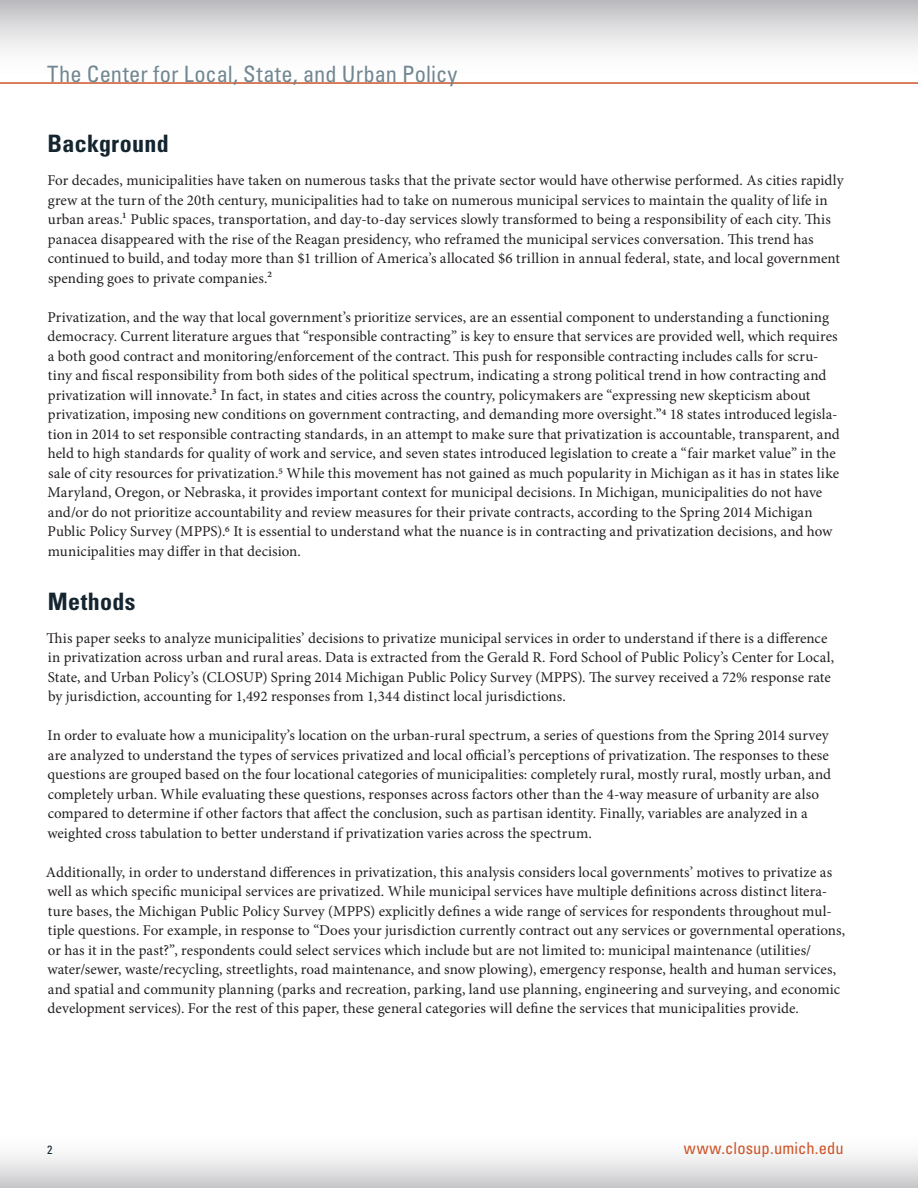
<style>
.page{position:relative;width:918px;height:1188px;background:#fff}
.page>*{position:absolute;margin:0;border:0;box-sizing:border-box;transform-origin:0 0}
.sub_title{font:700 condensed 24px "Univers LT Std";letter-spacing:.01em;color:#14252f}
.t1{font:condensed 22.5px "Univers LT Std";letter-spacing:.005em;color:#718791}
.t2{font:condensed 16.5px "Univers LT Std";letter-spacing:.01em;color:#ce5327}
.t3{font:15px/19.5px "Minion Pro";letter-spacing:.005em;color:#231f20}
.t4{font:condensed 12px "Univers LT Std";color:#14252f}
</style>
<div class="page">
<div style="left:0;top:1127px;width:918px;height:61px;background:linear-gradient(to bottom,#fff,#cfcfd1)"></div>
<div style="left:0;top:0;width:918px;height:84px;background:linear-gradient(to bottom,#c3c3c6,#fff)"></div>
<hr style="left:0;top:82px;width:918px;height:2px;background:#ce5327">
<h2 class="t1" style="left:47px;top:59px;width:412px">The Center for Local, State, and Urban Policy</h2>
<p class="sub_title" style="left:48px;top:129px;width:123px">Background</p>
<p class="t3" style="left:47px;top:171px;width:798px">For decades, municipalities have taken on numerous tasks that the private sector would have otherwise performed. As cities rapidly grew at the turn of the 20th century, municipalities had to take on numerous municipal services to maintain the quality of life in urban areas.1 Public spaces, transportation, and day-to-day services slowly transformed to being a responsibility of each city. This panacea disappeared with the rise of the Reagan presidency, who reframed the municipal services conversation. This trend has continued to build, and today more than $1 trillion of America’s allocated $6 trillion in annual federal, state, and local government spending goes to private companies.2</p>
<p class="t3" style="left:47px;top:307px;width:794px">Privatization, and the way that local government’s prioritize services, are an essential component to understanding a functioning democracy. Current literature argues that “responsible contracting” is key to ensure that services are provided well, which requires a both good contract and monitoring/enforcement of the contract. This push for responsible contracting includes calls for scru&shy;tiny and fiscal responsibility from both sides of the political spectrum, indicating a strong political trend in how contracting and privatization will innovate.3 In fact, in states and cities across the country, policymakers are “expressing new skepticism about privatization, imposing new conditions on government contracting, and demanding more oversight.”4 18 states introduced legisla&shy;tion in 2014 to set responsible contracting standards, in an attempt to make sure that privatization is accountable, transparent, and held to high standards for quality of work and service, and seven states introduced legislation to create a “fair market value” in the sale of city resources for privatization.5 While this movement has not gained as much popularity in Michigan as it has in states like Maryland, Oregon, or Nebraska, it provides important context for municipal decisions. In Michigan, municipalities do not have and/or do not prioritize accountability and review measures for their private contracts, according to the Spring 2014 Michigan Public Policy Survey (MPPS).6 It is essential to understand what the nuance is in contracting and privatization decisions, and how municipalities may differ in that decision.</p>
<p class="sub_title" style="left:48px;top:587px;width:89px">Methods</p>
<p class="t3" style="left:46px;top:628px;width:789px">This paper seeks to analyze municipalities’ decisions to privatize municipal services in order to understand if there is a difference in privatization across urban and rural areas. Data is extracted from the Gerald R. Ford School of Public Policy’s Center for Local, State, and Urban Policy’s (CLOSUP) Spring 2014 Michigan Public Policy Survey (MPPS). The survey received a 72% response rate by jurisdiction, accounting for 1,492 responses from 1,344 distinct local jurisdictions.</p>
<p class="t3" style="left:47px;top:726px;width:785px">In order to evaluate how a municipality’s location on the urban-rural spectrum, a series of questions from the Spring 2014 survey are analyzed to understand the types of services privatized and local official’s perceptions of privatization. The responses to these questions are grouped based on the four locational categories of municipalities: completely rural, mostly rural, mostly urban, and completely urban. While evaluating these questions, responses across factors other than the 4-way measure of urbanity are also compared to determine if other factors that affect the conclusion, such as partisan identity. Finally, variables are analyzed in a weighted cross tabulation to better understand if privatization varies across the spectrum.</p>
<p class="t3" style="left:46px;top:862px;width:801px">Additionally, in order to understand differences in privatization, this analysis considers local governments’ motives to privatize as well as which specific municipal services are privatized. While municipal services have multiple definitions across distinct litera&shy;ture bases, the Michigan Public Policy Survey (MPPS) explicitly defines a wide range of services for respondents throughout mul&shy;tiple questions. For example, in response to “Does your jurisdiction currently contract out any services or governmental operations, or has it in the past?”, respondents could select services which include but are not limited to: municipal maintenance (utilities/ water/sewer, waste/recycling, streetlights, road maintenance, and snow plowing), emergency response, health and human services, and spatial and community planning (parks and recreation, parking, land use planning, engineering and surveying, and economic development services). For the rest of this paper, these general categories will define the services that municipalities provide.</p>
<p class="t4" style="left:47px;top:1142px;width:7px">2</p>
<p class="t2" style="left:684px;top:1138px;width:161px">www.closup.umich.edu</p>
</div>
